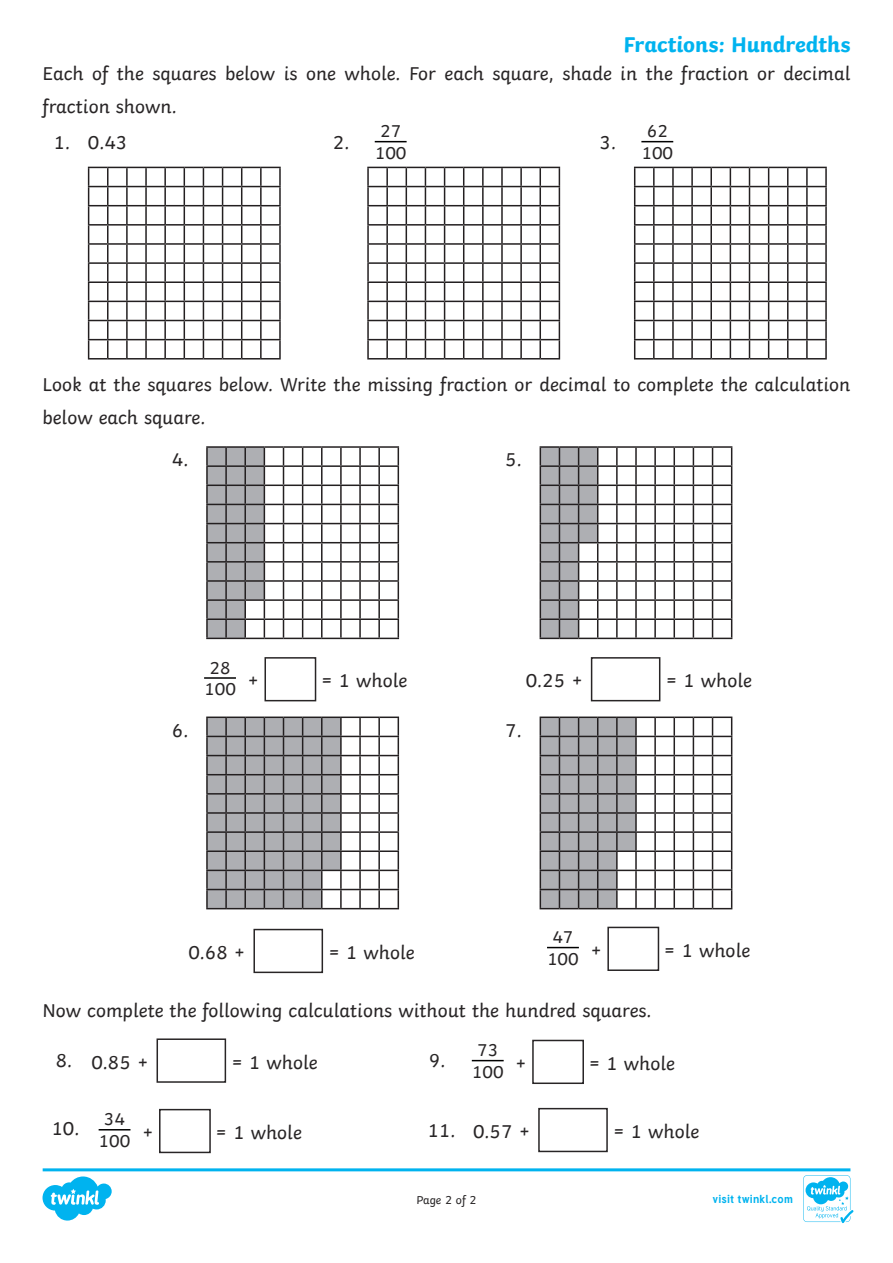
<style>
.page{position:relative;width:893px;height:1263px;background:#fff}
.page>*{position:absolute;margin:0;border:0;box-sizing:border-box;transform-origin:0 0}
.t1{font:700 22.5px "Twinkl";letter-spacing:-.005em;color:#00b3ef}
.t2{font:19.5px/33px "Twinkl";color:#282526}
.t3{font:18px/21.6px "Twinkl";color:#282526}
.t4{font:12px "Twinkl";letter-spacing:-.005em;color:#282526}
.t5{font:700 11.4px "Tuffy";letter-spacing:.015em;color:#00b3ef}
</style>
<div class="page">
<svg style="left:206px;top:446px;width:193px;height:193px"></svg>
<svg style="left:206px;top:716px;width:193px;height:193px"></svg>
<svg style="left:634px;top:167px;width:193px;height:192px"></svg>
<svg style="left:367px;top:167px;width:193px;height:192px"></svg>
<svg style="left:540px;top:446px;width:192px;height:193px"></svg>
<svg style="left:540px;top:716px;width:192px;height:193px"></svg>
<svg style="left:88px;top:167px;width:193px;height:192px"></svg>
<hr style="left:375px;top:141px;width:32px;height:1px;background:#000">
<hr style="left:204px;top:677px;width:32px;height:2px;background:#000">
<hr style="left:547px;top:947px;width:32px;height:1px;background:#000">
<hr style="left:472px;top:1060px;width:32px;height:1px;background:#000">
<hr style="left:99px;top:1129px;width:31px;height:1px;background:#000">
<hr style="left:641px;top:141px;width:32px;height:1px;background:#000">
<div style="left:264px;top:657px;width:52px;height:44px;background:#fff;border:2px solid #282526"></div>
<div style="left:607px;top:927px;width:52px;height:44px;background:#fff;border:2px solid #282526"></div>
<div style="left:532px;top:1040px;width:52px;height:44px;background:#fff;border:2px solid #282526"></div>
<div style="left:159px;top:1109px;width:52px;height:44px;background:#fff;border:2px solid #282526"></div>
<div style="left:591px;top:657px;width:69px;height:44px;background:#fff;border:2px solid #282526"></div>
<div style="left:253px;top:929px;width:70px;height:44px;background:#fff;border:2px solid #282526"></div>
<div style="left:157px;top:1038px;width:69px;height:45px;background:#fff;border:2px solid #282526"></div>
<div style="left:538px;top:1108px;width:70px;height:44px;background:#fff;border:2px solid #282526"></div>
<svg style="left:43px;top:1168px;width:810px;height:55px"></svg>
<p class="t1" style="left:624px;top:31px;width:228px">Fractions: Hundredths</p>
<p class="t2" style="left:43px;top:57px;width:809px">Each of the squares below is one whole. For each square, shade in the fraction or decimal fraction shown.</p>
<p class="t2" style="left:54px;top:125px;width:18px">1.</p>
<p class="t3" style="left:641px;top:120px;width:33px">62<br>100</p>
<p class="t3" style="left:375px;top:120px;width:33px">27<br>100</p>
<p class="t2" style="left:88px;top:125px;width:41px">0.43</p>
<p class="t2" style="left:600px;top:125px;width:18px">3.</p>
<p class="t2" style="left:333px;top:125px;width:18px">2.</p>
<p class="t2" style="left:42px;top:368px;width:809px">Look at the squares below. Write the missing fraction or decimal to complete the calculation below each square.</p>
<p class="t2" style="left:172px;top:442px;width:18px">4.</p>
<p class="t2" style="left:505px;top:442px;width:18px">5.</p>
<p class="t2" style="left:172px;top:714px;width:18px">6.</p>
<p class="t3" style="left:204px;top:657px;width:33px">28<br>100</p>
<p class="t2" style="left:248px;top:664px;width:13px">+</p>
<p class="t2" style="left:321px;top:664px;width:88px">= 1 whole</p>
<p class="t2" style="left:526px;top:664px;width:59px">0.25 +</p>
<p class="t2" style="left:505px;top:714px;width:18px">7.</p>
<p class="t2" style="left:666px;top:664px;width:88px">= 1 whole</p>
<p class="t2" style="left:188px;top:935px;width:59px">0.68 +</p>
<p class="t2" style="left:328px;top:935px;width:88px">= 1 whole</p>
<p class="t3" style="left:547px;top:926px;width:33px">47<br>100</p>
<p class="t2" style="left:590px;top:933px;width:13px">+</p>
<p class="t2" style="left:42px;top:993px;width:611px">Now complete the following calculations without the hundred squares.</p>
<p class="t2" style="left:664px;top:933px;width:88px">= 1 whole</p>
<p class="t2" style="left:56px;top:1044px;width:18px">8.</p>
<p class="t2" style="left:91px;top:1045px;width:59px">0.85 +</p>
<p class="t2" style="left:51px;top:1112px;width:30px">10.</p>
<p class="t3" style="left:99px;top:1108px;width:33px">34<br>100</p>
<p class="t2" style="left:142px;top:1115px;width:13px">+</p>
<p class="t2" style="left:231px;top:1045px;width:88px">= 1 whole</p>
<p class="t2" style="left:216px;top:1115px;width:88px">= 1 whole</p>
<p class="t2" style="left:429px;top:1044px;width:18px">9.</p>
<p class="t2" style="left:427px;top:1113px;width:30px">11.</p>
<p class="t3" style="left:472px;top:1039px;width:33px">73<br>100</p>
<p class="t2" style="left:515px;top:1046px;width:13px">+</p>
<p class="t2" style="left:473px;top:1114px;width:59px">0.57 +</p>
<p class="t2" style="left:589px;top:1046px;width:88px">= 1 whole</p>
<p class="t2" style="left:613px;top:1114px;width:88px">= 1 whole</p>
<p class="t4" style="left:416px;top:1192px;width:62px">Page 2 of 2</p>
<p class="t5" style="left:712px;top:1190px;width:82px">visit twinkl.com</p>
</div>
